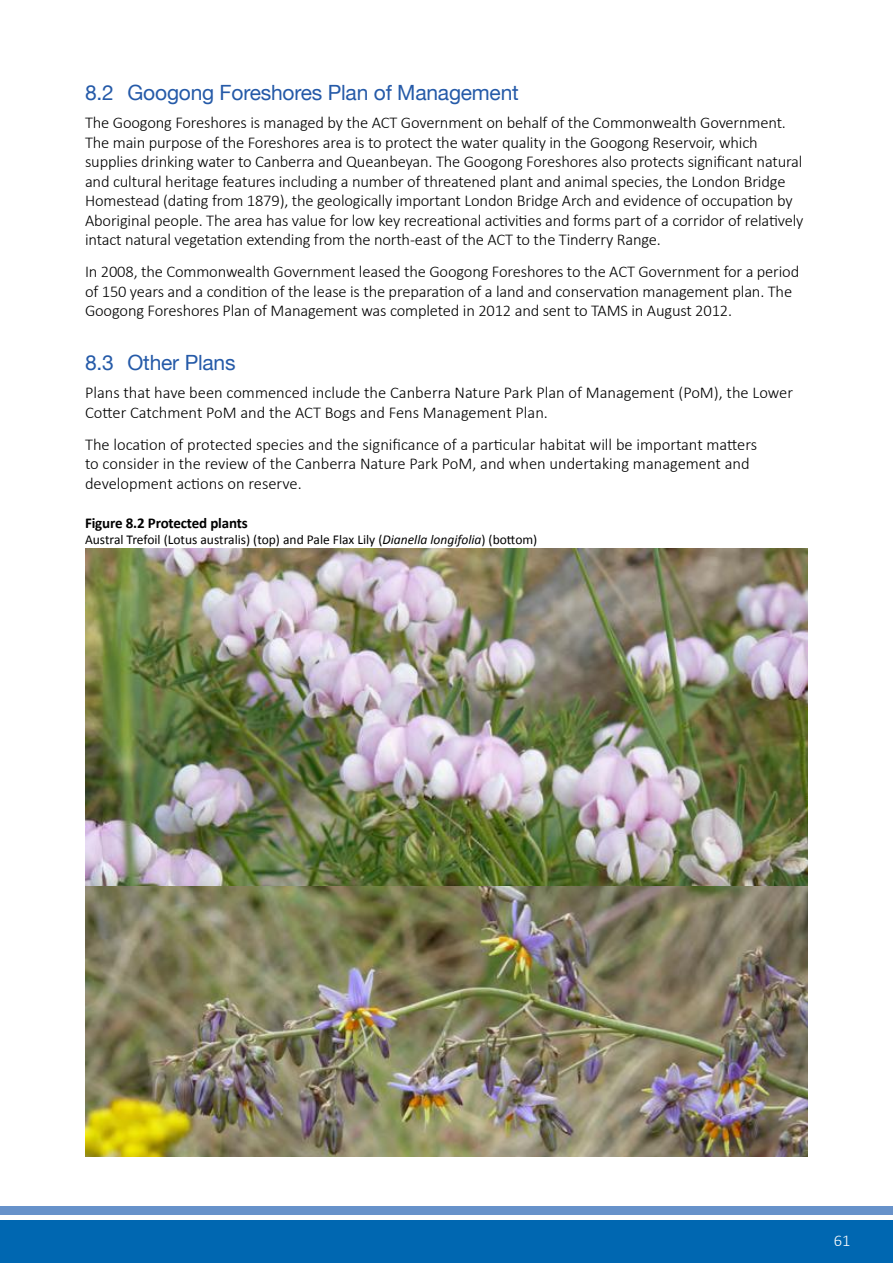
<style>
.page{position:relative;width:893px;height:1263px;background:#fff}
.page>*{position:absolute;margin:0;border:0;box-sizing:border-box;transform-origin:0 0}
.t1{font:21px "Helvetica Neue LT";letter-spacing:-.01em;color:#255aa8}
.t2{font:300 16.5px/19.5px "Calibri";letter-spacing:-.01em;color:#000}
.t3{font:300 16.5px "Calibri";color:#fff}
.Figure_Headings{font:700 15px "Calibri";letter-spacing:-.01em;color:#000}
.t4{font:13.5px "Calibri";color:#000}
.s1{font-style:italic}
</style>
<div class="page">
<div style="left:0;top:1220px;width:893px;height:43px;background:#0067b1"></div>
<div style="left:0;top:1206px;width:893px;height:9px;background:#6792ca"></div>
<img style="left:85px;top:549px;width:723px;height:336px">
<img style="left:85px;top:887px;width:723px;height:270px">
<h2 class="t1" style="left:85px;top:80px;width:435px">8.2 Googong Foreshores Plan of Management</h2>
<p class="t2" style="left:85px;top:113px;width:720px">The Googong Foreshores is managed by the ACT Government on behalf of the Commonwealth Government.<br>The main purpose of the Foreshores area is to protect the water quality in the Googong Reservoir, which supplies drinking water to Canberra and Queanbeyan. The Googong Foreshores also protects significant natural and cultural heritage features including a number of threatened plant and animal species, the London Bridge Homestead (dating from 1879), the geologically important London Bridge Arch and evidence of occupation by Aboriginal people. The area has value for low key recreational activities and forms part of a corridor of relatively intact natural vegetation extending from the north-east of the ACT to the Tinderry Range.</p>
<p class="t2" style="left:85px;top:262px;width:716px">In 2008, the Commonwealth Government leased the Googong Foreshores to the ACT Government for a period of 150 years and a condition of the lease is the preparation of a land and conservation management plan. The<br>Googong Foreshores Plan of Management was completed in 2012 and sent to TAMS in August 2012.</p>
<h2 class="t1" style="left:85px;top:350px;width:152px">8.3 Other Plans</h2>
<p class="t2" style="left:85px;top:383px;width:710px">Plans that have been commenced include the Canberra Nature Park Plan of Management (PoM), the Lower<br>Cotter Catchment PoM and the ACT Bogs and Fens Management Plan.</p>
<p class="t2" style="left:85px;top:434px;width:674px">The location of protected species and the significance of a particular habitat will be important matters to consider in the review of the Canberra Nature Park PoM, and when undertaking management and development actions on reserve.</p>
<h6 class="Figure_Headings" style="left:85px;top:514px;width:164px">Figure 8.2 Protected plants</h6>
<p class="t4" style="left:85px;top:531px;width:454px">Austral Trefoil (Lotus australis) (top) and Pale Flax Lily (<span class="s1">Dianella longifolia</span>) (bottom)</p>
<p class="t3" style="left:834px;top:1230px;width:18px">61</p>
</div>
